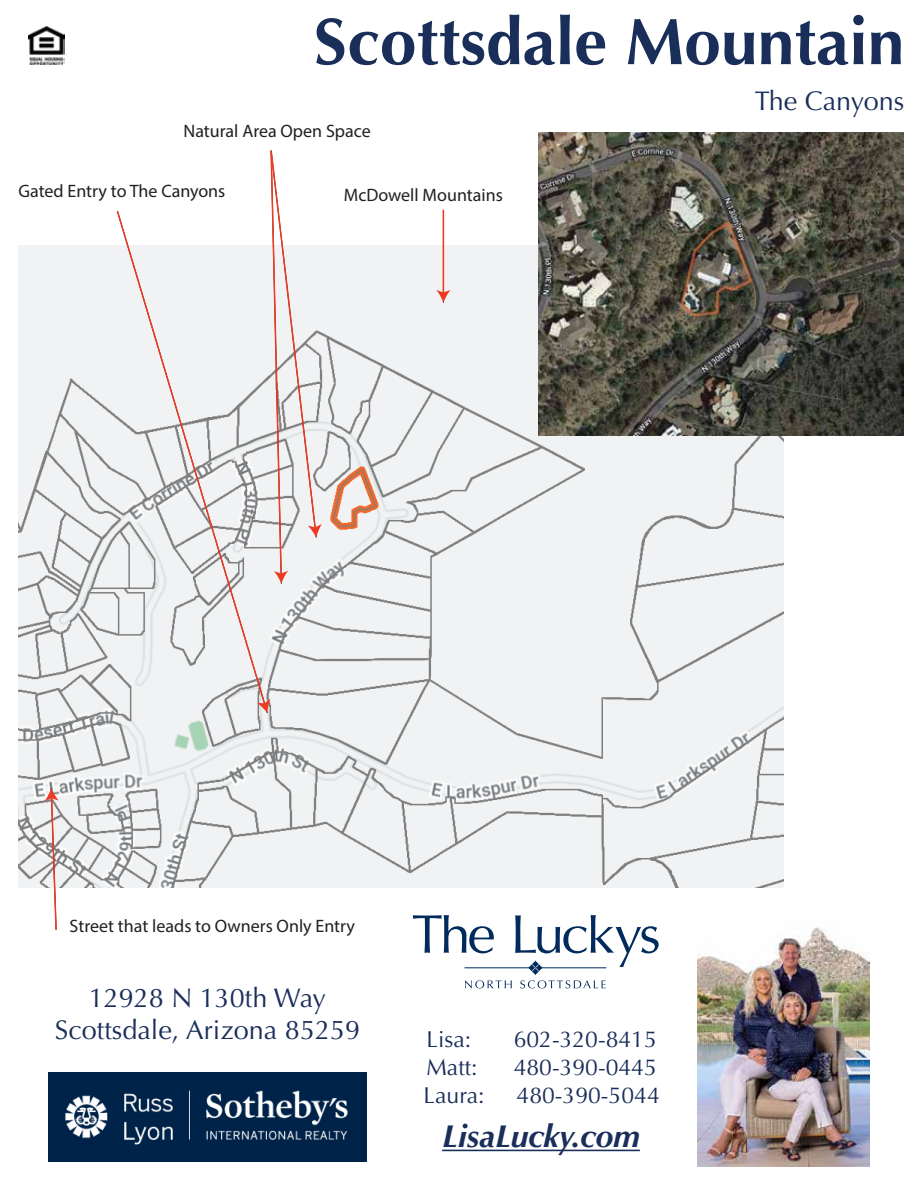
<style>
.page{position:relative;width:918px;height:1188px;background:#fff}
.page>*{position:absolute;margin:0;border:0;box-sizing:border-box;transform-origin:0 0}
.t1{font:700 66px "Optima";color:#1a2e5a}
.t2{font:italic 700 31.8px "Optima";color:#1a2e5a}
.t3{font:27px/32.4px "Optima";color:#1a2e5a;text-align:center}
.t4{font:22.95px "Optima";color:#1a2e5a}
.t5{font:18px "Myriad Pro";color:#231f20}
</style>
<div class="page">
<img style="left:29px;top:27px;width:36px;height:37px">
<hr style="left:442px;top:1150px;width:198px;height:1px;background:#1a2e5a">
<svg style="left:413px;top:915px;width:81px;height:38px"></svg>
<svg style="left:515px;top:915px;width:144px;height:52px"></svg>
<svg style="left:465px;top:980px;width:47px;height:8px"></svg>
<svg style="left:520px;top:980px;width:86px;height:8px"></svg>
<svg style="left:528px;top:964px;width:7px;height:8px"></svg>
<svg style="left:532px;top:960px;width:7px;height:8px"></svg>
<svg style="left:532px;top:968px;width:7px;height:7px"></svg>
<svg style="left:535px;top:964px;width:8px;height:8px"></svg>
<hr style="left:539px;top:967px;width:67px;height:1px;background:#002b5c">
<hr style="left:465px;top:967px;width:66px;height:1px;background:#002b5c">
<img style="left:49px;top:1072px;width:317px;height:90px">
<img style="left:698px;top:927px;width:171px;height:239px">
<img style="left:18px;top:245px;width:765px;height:642px">
<img style="left:538px;top:133px;width:365px;height:302px">
<svg style="left:116px;top:210px;width:151px;height:496px"></svg>
<svg style="left:257px;top:699px;width:14px;height:14px"></svg>
<svg style="left:269px;top:150px;width:53px;height:434px"></svg>
<hr style="left:443px;top:210px;width:1px;height:84px;background:#ef3a23">
<svg style="left:436px;top:290px;width:15px;height:13px"></svg>
<svg style="left:45px;top:788px;width:14px;height:142px"></svg>
<h1 class="t1" style="left:314px;top:3px;width:592px">Scottsdale Mountain</h1>
<h3 class="t3" style="left:755px;top:85px;width:151px">The Canyons</h3>
<p class="t5" style="left:184px;top:120px;width:189px">Natural Area Open Space</p>
<p class="t5" style="left:18px;top:179px;width:209px">Gated Entry to The Canyons</p>
<p class="t5" style="left:344px;top:183px;width:161px">McDowell Mountains</p>
<p class="t5" style="left:70px;top:915px;width:287px">Street that leads to Owners Only Entry</p>
<h3 class="t3" style="left:55px;top:982px;width:307px">12928 N 130th Way<br>Scottsdale, Arizona 85259</h3>
<p class="t4" style="left:427px;top:1026px;width:46px">Lisa:</p>
<p class="t4" style="left:514px;top:1026px;width:145px">602-320-8415</p>
<p class="t4" style="left:427px;top:1054px;width:53px">Matt:</p>
<p class="t4" style="left:514px;top:1054px;width:145px">480-390-0445</p>
<p class="t4" style="left:424px;top:1082px;width:63px">Laura:</p>
<p class="t4" style="left:517px;top:1082px;width:145px">480-390-5044</p>
<h2 class="t2" style="left:442px;top:1118px;width:199px">LisaLucky.com</h2>
</div>
